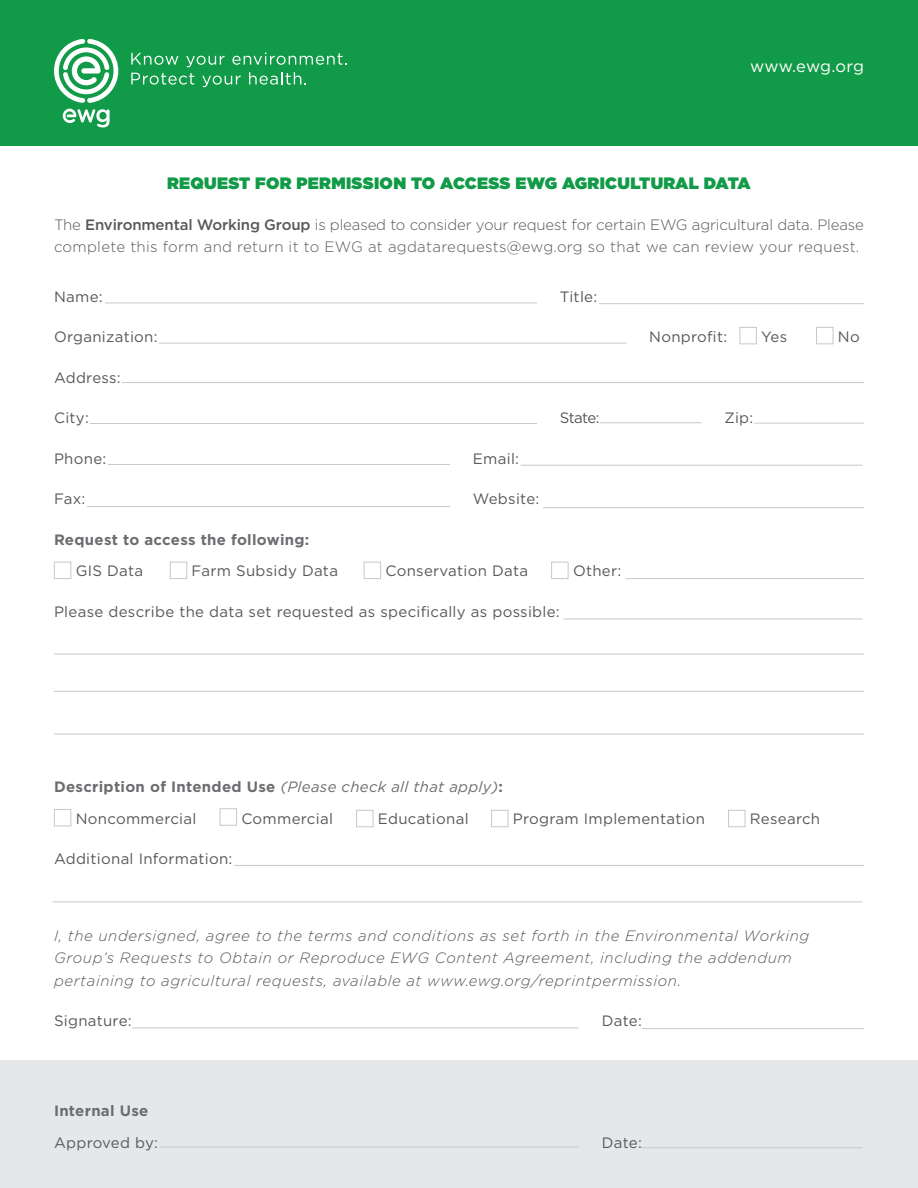
<style>
.page{position:relative;width:918px;height:1188px;background:#fff}
.page>*{position:absolute;margin:0;border:0;box-sizing:border-box;transform-origin:0 0}
.t1{font:900 16.5px "Gotham";letter-spacing:.02em;color:#119a48}
.t2{font:16.5px "Gotham";letter-spacing:.005em;color:#fff}
.t3{font:15px "Gotham";letter-spacing:.02em;color:#57585a}
.body{font:italic 300 15px/22.5px "Gotham";letter-spacing:.04em;color:#57585a}
.body-2{font:300 15px/22.5px "Gotham";letter-spacing:-.005em;color:#57585a}
.subtitle{font:700 15px "Gotham";letter-spacing:.02em;color:#6c6d70}
.s1{font-weight:500}
.s2{font-weight:400;font-style:italic}
</style>
<div class="page">
<div style="left:0;top:1060px;width:918px;height:128px;background:#e6e7e9"></div>
<div style="left:0;top:0;width:918px;height:146px;background:#119a48"></div>
<svg style="left:131px;top:53px;width:47px;height:12px"></svg>
<svg style="left:186px;top:56px;width:39px;height:11px"></svg>
<svg style="left:232px;top:53px;width:115px;height:12px"></svg>
<svg style="left:131px;top:73px;width:63px;height:12px"></svg>
<svg style="left:202px;top:76px;width:39px;height:11px"></svg>
<svg style="left:249px;top:72px;width:57px;height:13px"></svg>
<svg style="left:54px;top:39px;width:64px;height:64px"></svg>
<svg style="left:63px;top:109px;width:47px;height:18px"></svg>
<hr style="left:599px;top:303px;width:265px;height:1px;background:#c7c8ca">
<hr style="left:105px;top:303px;width:432px;height:1px;background:#c7c8ca">
<hr style="left:159px;top:343px;width:467px;height:1px;background:#c7c8ca">
<div style="left:740px;top:327px;width:17px;height:17px;border:1px solid #c7c8ca"></div>
<div style="left:816px;top:327px;width:17px;height:17px;border:1px solid #c7c8ca"></div>
<hr style="left:122px;top:382px;width:742px;height:1px;background:#c7c8ca">
<hr style="left:90px;top:423px;width:447px;height:1px;background:#c7c8ca">
<hr style="left:600px;top:422px;width:102px;height:1px;background:#c7c8ca">
<hr style="left:754px;top:423px;width:110px;height:1px;background:#c7c8ca">
<hr style="left:108px;top:464px;width:342px;height:1px;background:#c7c8ca">
<hr style="left:520px;top:465px;width:342px;height:1px;background:#c7c8ca">
<hr style="left:87px;top:506px;width:363px;height:1px;background:#c7c8ca">
<div style="left:54px;top:562px;width:17px;height:17px;border:1px solid #c7c8ca"></div>
<div style="left:170px;top:562px;width:17px;height:17px;border:1px solid #c7c8ca"></div>
<div style="left:364px;top:562px;width:17px;height:17px;border:1px solid #c7c8ca"></div>
<hr style="left:626px;top:578px;width:238px;height:1px;background:#c7c8ca">
<hr style="left:563px;top:619px;width:299px;height:1px;background:#c7c8ca">
<hr style="left:54px;top:734px;width:810px;height:1px;background:#c7c8ca">
<div style="left:54px;top:809px;width:17px;height:17px;border:1px solid #c7c8ca"></div>
<hr style="left:234px;top:865px;width:630px;height:1px;background:#c7c8ca">
<hr style="left:132px;top:1028px;width:447px;height:1px;background:#c7c8ca">
<hr style="left:642px;top:1028px;width:222px;height:1px;background:#c7c8ca">
<hr style="left:159px;top:1147px;width:420px;height:1px;background:#c7c8ca">
<hr style="left:641px;top:1147px;width:221px;height:1px;background:#c7c8ca">
<hr style="left:543px;top:507px;width:321px;height:1px;background:#c7c8ca">
<hr style="left:54px;top:654px;width:810px;height:1px;background:#c7c8ca">
<hr style="left:54px;top:691px;width:810px;height:1px;background:#c7c8ca">
<div style="left:220px;top:808px;width:17px;height:18px;border:1px solid #c7c8ca"></div>
<div style="left:356px;top:810px;width:17px;height:17px;border:1px solid #c7c8ca"></div>
<div style="left:491px;top:810px;width:17px;height:17px;border:1px solid #c7c8ca"></div>
<hr style="left:52px;top:902px;width:810px;height:1px;background:#c7c8ca">
<div style="left:551px;top:562px;width:17px;height:17px;border:1px solid #c7c8ca"></div>
<div style="left:728px;top:810px;width:17px;height:17px;border:1px solid #c7c8ca"></div>
<p class="t2" style="left:750px;top:56px;width:115px">www.ewg.org</p>
<p class="t1" style="left:167px;top:171px;width:585px">REQUEST FOR PERMISSION TO ACCESS EWG AGRICULTURAL DATA</p>
<p class="body-2" style="left:54px;top:213px;width:811px">The <span class="s1">Environmental Working Group</span> is pleased to consider your request for certain EWG agricultural data. Please complete this form and return it to EWG at agdatarequests@ewg.org so that we can review your request.</p>
<p class="t3" style="left:54px;top:287px;width:50px">Name:</p>
<p class="t3" style="left:560px;top:287px;width:39px">Title:</p>
<p class="t3" style="left:54px;top:327px;width:105px">Organization:</p>
<p class="t3" style="left:649px;top:327px;width:79px">Nonprofit:</p>
<p class="t3" style="left:761px;top:327px;width:28px">Yes</p>
<p class="t3" style="left:838px;top:327px;width:23px">No</p>
<p class="t3" style="left:54px;top:368px;width:68px">Address:</p>
<p class="t3" style="left:54px;top:408px;width:36px">City:</p>
<p class="t3" style="left:560px;top:408px;width:41px">State:</p>
<p class="t3" style="left:724px;top:408px;width:31px">Zip:</p>
<p class="t3" style="left:54px;top:449px;width:54px">Phone:</p>
<p class="t3" style="left:473px;top:449px;width:48px">Email:</p>
<p class="t3" style="left:54px;top:489px;width:33px">Fax:</p>
<p class="t3" style="left:473px;top:489px;width:68px">Website:</p>
<p class="subtitle" style="left:54px;top:529px;width:257px">Request to access the following:</p>
<p class="t3" style="left:76px;top:561px;width:69px">GIS Data</p>
<p class="t3" style="left:192px;top:561px;width:148px">Farm Subsidy Data</p>
<p class="t3" style="left:386px;top:561px;width:144px">Conservation Data</p>
<p class="t3" style="left:573px;top:561px;width:50px">Other:</p>
<p class="t3" style="left:54px;top:602px;width:507px">Please describe the data set requested as specifically as possible:</p>
<p class="subtitle" style="left:54px;top:777px;width:451px">Description of Intended Use <span class="s2">(Please check all that apply)</span>:</p>
<p class="t3" style="left:76px;top:809px;width:122px">Noncommercial</p>
<p class="t3" style="left:241px;top:809px;width:93px">Commercial</p>
<p class="t3" style="left:378px;top:809px;width:92px">Educational</p>
<p class="t3" style="left:513px;top:809px;width:194px">Program Implementation</p>
<p class="t3" style="left:750px;top:809px;width:72px">Research</p>
<p class="t3" style="left:54px;top:849px;width:180px">Additional Information:</p>
<p class="body" style="left:54px;top:924px;width:757px">I, the undersigned, agree to the terms and conditions as set forth in the Environmental Working<br>Group’s Requests to Obtain or Reproduce EWG Content Agreement, including the addendum pertaining to agricultural requests, available at www.ewg.org/reprintpermission.</p>
<p class="t3" style="left:54px;top:1011px;width:79px">Signature:</p>
<p class="t3" style="left:602px;top:1011px;width:42px">Date:</p>
<p class="subtitle" style="left:54px;top:1101px;width:96px">Internal Use</p>
<p class="t3" style="left:54px;top:1133px;width:106px">Approved by:</p>
<p class="t3" style="left:602px;top:1133px;width:42px">Date:</p>
</div>
